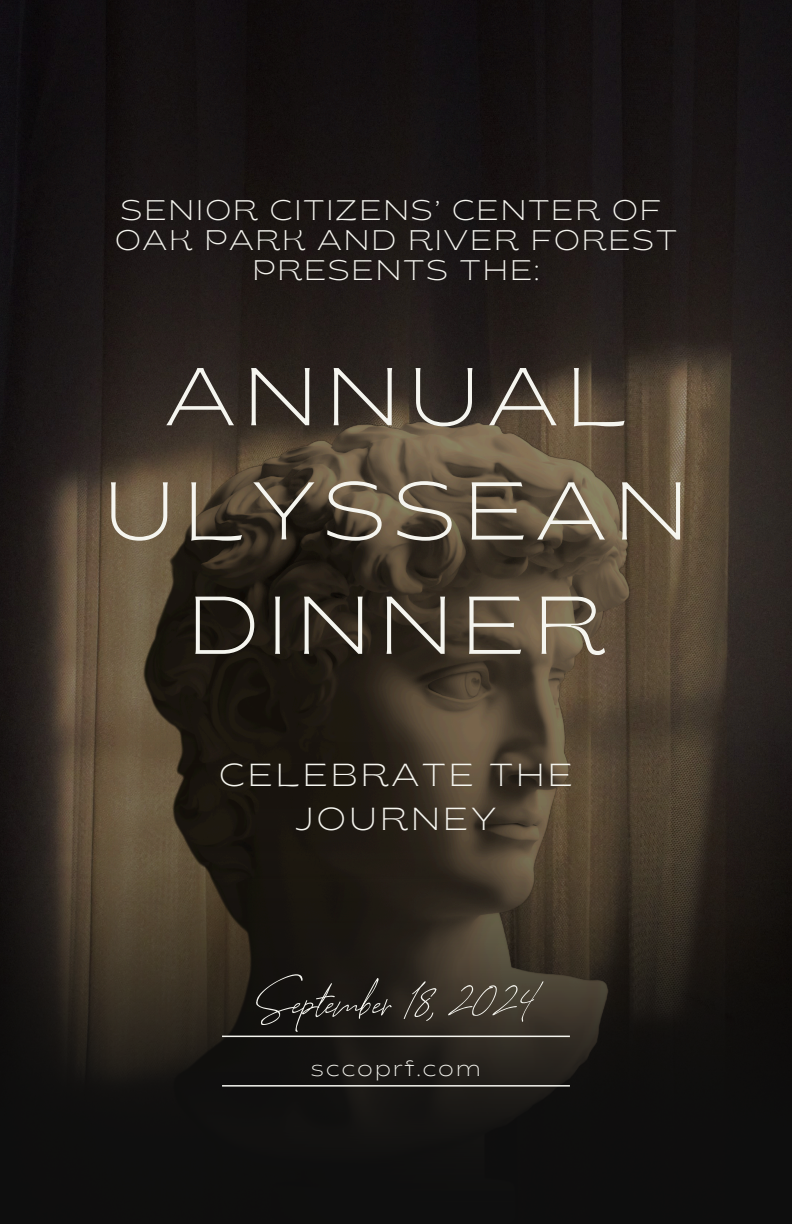
<style>
.page{position:relative;width:792px;height:1224px;background:#fff}
.page>*{position:absolute;margin:0;border:0;box-sizing:border-box;transform-origin:0 0}
.t1{font:84px "Georgia Ballpark Script DEMO Scrip";color:#f5f5ef}
.t2{font:200 semi-expanded 81.8px/114.2px "Brice";letter-spacing:.08em;color:#f5f5ef;text-align:center}
.t3{font:200 semi-expanded 31.8px/44.6px "Brice";letter-spacing:.08em;color:#f5f5ef;text-align:center}
.t4{font:200 semi-expanded 28.4px/30px "Brice";letter-spacing:.05em;color:#f5f5ef;text-align:center}
.t5{font:200 semi-expanded 22px "Brice";letter-spacing:.08em;color:#f5f5ef}
</style>
<div class="page">
<img style="left:0;top:0;width:792px;height:324px">
<img style="left:0;top:324px;width:792px;height:418px">
<img style="left:0;top:742px;width:792px;height:482px">
<hr style="left:222px;top:1036px;width:348px;height:1px;background:#f5f5ef">
<hr style="left:222px;top:1085px;width:348px;height:2px;background:#f5f5ef">
<p class="t4" style="left:115px;top:198px;width:564px">SENIOR CITIZENS’ CENTER OF<br>OAK PARK AND RIVER FOREST<br>PRESENTS THE:</p>
<h3 class="t2" style="left:103px;top:348px;width:588px">ANNUAL<br>ULYSSEAN<br>DINNER</h3>
<h2 class="t3" style="left:219px;top:755px;width:356px">CELEBRATE THE<br>JOURNEY</h2>
<h1 class="t1" style="left:257px;top:955px;width:279px">September 18, 2024</h1>
<p class="t5" style="left:311px;top:1059px;width:172px">sccoprf.com</p>
</div>
